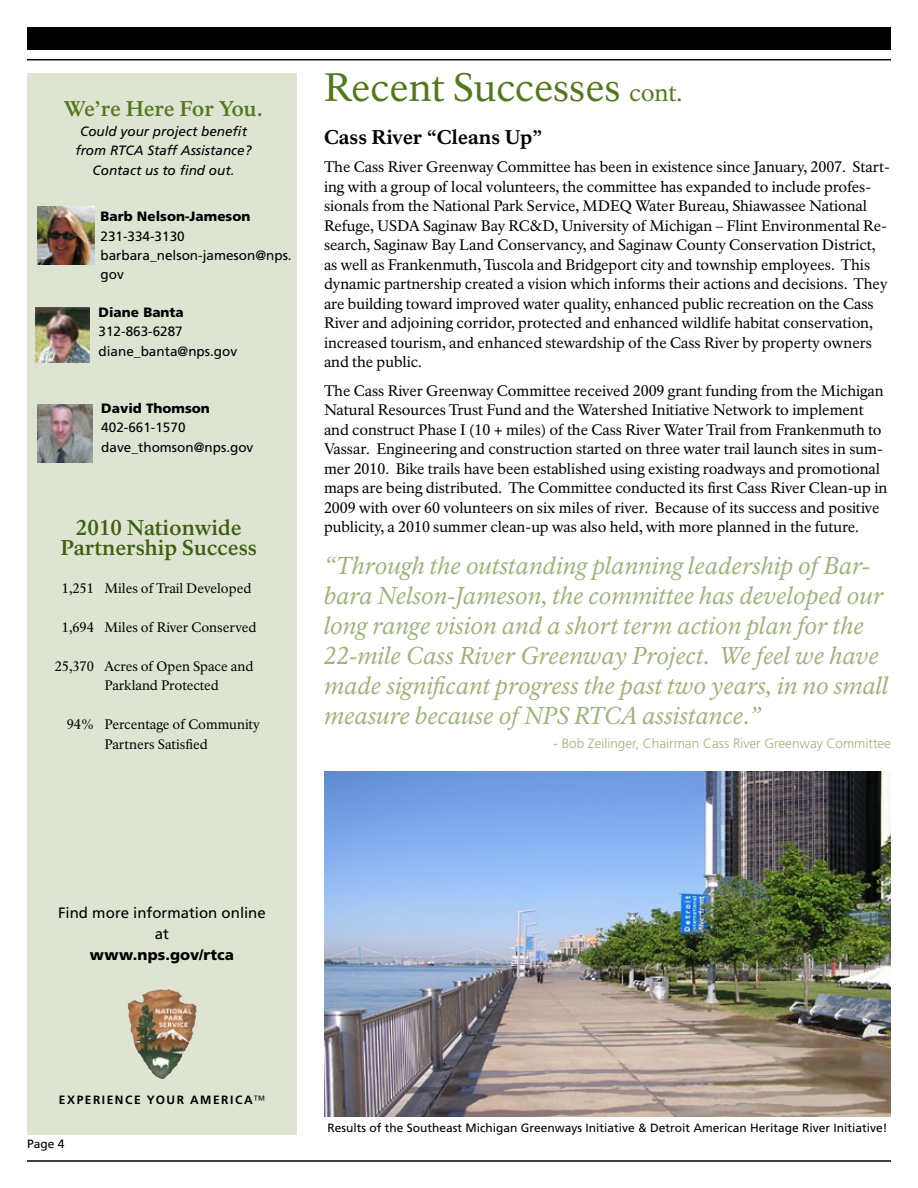
<style>
.page{position:relative;width:918px;height:1188px;background:#fff}
.page>*{position:absolute;margin:0;border:0;box-sizing:border-box;transform-origin:0 0}
.t1{font:39px "NPS Rawlinson OT";color:#54771e}
.t2{font:italic 24px/30px "NPS Rawlinson OT";color:#9eb27c}
.t3{font:700 21px/19.5px "NPS Rawlinson OT";color:#3f5e11;text-align:center}
.t4{font:700 21px "NPS Rawlinson OT";letter-spacing:-.015em;color:#54771e}
.t5{font:800 19.5px "NPS Rawlinson OT";color:#000}
.t6{font:15px/19.5px "NPS Rawlinson OT";color:#000}
.t7{font:15px/21px "Frutiger LT Std";color:#000;text-align:center}
.t8{font:900 15px "Frutiger LT Std";letter-spacing:.01em;color:#000}
.t9{font:13.5px/19.5px "NPS Rawlinson OT";color:#000}
.t10{font:13.5px/19.5px "Frutiger LT Std";color:#000}
.t11{font:italic 13.5px/19.5px "Frutiger LT Std";color:#000;text-align:center}
.t12{font:300 13.5px "Frutiger LT Std";color:#9eb27c}
.t13{font:900 13.5px "Frutiger LT Std";color:#000}
.t14{font:12px "Frutiger LT Std";color:#000}
.t15{font:700 12px "Frutiger LT Std";letter-spacing:.13em;color:#000}
.s1{font-size:24px}
.s2{font-weight:300}
</style>
<div class="page">
<div style="left:27px;top:73px;width:270px;height:1062px;background:#dde5d2"></div>
<img style="left:128px;top:989px;width:46px;height:90px">
<div style="left:27px;top:27px;width:864px;height:23px;background:#000"></div>
<hr style="left:27px;top:59px;width:864px;height:1px;background:#000">
<hr style="left:27px;top:1160px;width:864px;height:2px;background:#000">
<img style="left:324px;top:771px;width:567px;height:346px">
<img style="left:38px;top:404px;width:54px;height:58px">
<img style="left:37px;top:207px;width:57px;height:57px">
<img style="left:36px;top:307px;width:54px;height:56px">
<h3 class="t4" style="left:64px;top:96px;width:201px">We’re Here For You.</h3>
<p class="t11" style="left:75px;top:121px;width:178px">Could your project benefit from RTCA Staff Assistance?<br>Contact us to find out.</p>
<p class="t13" style="left:101px;top:208px;width:151px">Barb Nelson-Jameson</p>
<p class="t10" style="left:101px;top:226px;width:193px">231-334-3130 barbara_nelson-jameson@nps. gov</p>
<p class="t13" style="left:99px;top:304px;width:87px">Diane Banta</p>
<p class="t10" style="left:99px;top:322px;width:140px">312-863-6287 diane_banta@nps.gov</p>
<p class="t13" style="left:101px;top:400px;width:110px">David Thomson</p>
<p class="t10" style="left:101px;top:418px;width:154px">402-661-1570 dave_thomson@nps.gov</p>
<h3 class="t3" style="left:61px;top:519px;width:198px">2010 Nationwide<br>Partnership Success</h3>
<p class="t9" style="left:62px;top:579px;width:34px">1,251</p>
<p class="t9" style="left:62px;top:618px;width:34px">1,694</p>
<p class="t9" style="left:55px;top:657px;width:41px">25,370</p>
<p class="t9" style="left:67px;top:715px;width:29px">94%</p>
<p class="t9" style="left:105px;top:579px;width:148px">Miles of Trail Developed</p>
<p class="t9" style="left:105px;top:618px;width:153px">Miles of River Conserved</p>
<p class="t9" style="left:105px;top:657px;width:150px">Acres of Open Space and<br>Parkland Protected</p>
<p class="t9" style="left:105px;top:715px;width:157px">Percentage of Community<br>Partners Satisfied</p>
<h1 class="t1" style="left:324px;top:64px;width:360px">Recent Successes <span class="s1">cont.</span></h1>
<h3 class="t5" style="left:324px;top:125px;width:220px">Cass River “Cleans Up”</h3>
<p class="t6" style="left:324px;top:157px;width:568px">The Cass River Greenway Committee has been in existence since January, 2007. Start&shy;ing with a group of local volunteers, the committee has expanded to include profes&shy;sionals from the National Park Service, MDEQ Water Bureau, Shiawassee National Refuge, USDA Saginaw Bay RC&amp;D, University of Michigan – Flint Environmental Re&shy;search, Saginaw Bay Land Conservancy, and Saginaw County Conservation District, as well as Frankenmuth, Tuscola and Bridgeport city and township employees. This dynamic partnership created a vision which informs their actions and decisions. They are building toward improved water quality, enhanced public recreation on the Cass River and adjoining corridor, protected and enhanced wildlife habitat conservation, increased tourism, and enhanced stewardship of the Cass River by property owners and the public.</p>
<p class="t6" style="left:324px;top:381px;width:565px">The Cass River Greenway Committee received 2009 grant funding from the Michigan Natural Resources Trust Fund and the Watershed Initiative Network to implement and construct Phase I (10 + miles) of the Cass River Water Trail from Frankenmuth to Vassar. Engineering and construction started on three water trail launch sites in sum&shy;mer 2010. Bike trails have been established using existing roadways and promotional maps are being distributed. The Committee conducted its first Cass River Clean-up in 2009 with over 60 volunteers on six miles of river. Because of its success and positive publicity, a 2010 summer clean-up was also held, with more planned in the future.</p>
<p class="t2" style="left:324px;top:551px;width:566px">“Through the outstanding planning leadership of Bar&shy;bara Nelson-Jameson, the committee has developed our long range vision and a short term action plan for the 22-mile Cass River Greenway Project. We feel we have made significant progress the past two years, in no small measure because of NPS RTCA assistance.”</p>
<p class="t12" style="left:553px;top:736px;width:339px">- Bob Zeilinger, Chairman Cass River Greenway Committee</p>
<p class="t7" style="left:58px;top:902px;width:209px">Find more information online at</p>
<p class="t8" style="left:90px;top:946px;width:145px">www.nps.gov/rtca</p>
<p class="t15" style="left:59px;top:1093px;width:208px">EXPERIENCE YOUR AM ERICA<span class="s2">™</span></p>
<p class="t14" style="left:27px;top:1136px;width:39px">Page 4</p>
<p class="t14" style="left:327px;top:1121px;width:562px">Results of the Southeast Michigan Greenways Initiative &amp; Detroit American Heritage River Initiative!</p>
</div>
